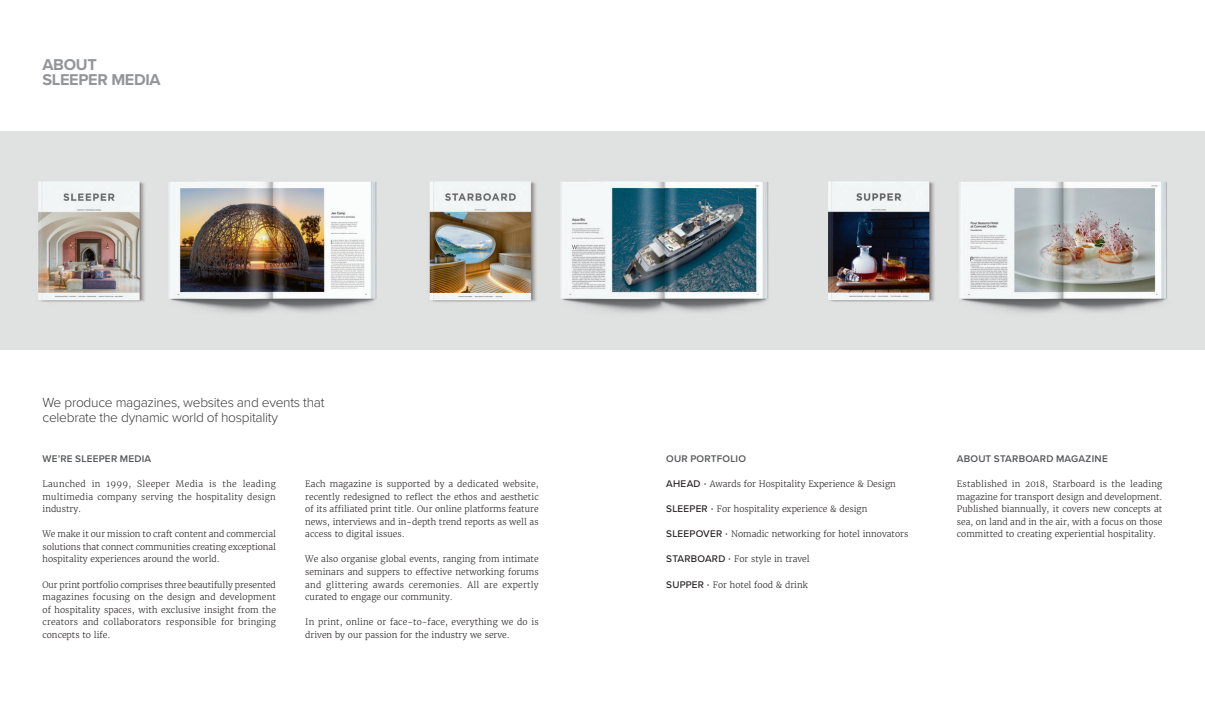
<style>
.page{position:relative;width:1205px;height:702px;background:#fff}
.page>*{position:absolute;margin:0;border:0;box-sizing:border-box;transform-origin:0 0}
.t1{font:700 16.25px "Proxima Nova";letter-spacing:-.02em;color:#939598}
.t2{font:300 13.75px "Proxima Nova";letter-spacing:-.02em;color:#3e3e3f}
.Paragraph_Style_1_co{font:600 10px "Proxima Nova";letter-spacing:.02em;color:#57585a}
.Paragraph_Style_1_co-2{font:300 8.75px/12.5px "Merriweather";color:#231f20;text-align:justify}
.s1{font-family:"Proxima Nova";font-weight:500;font-size:10px}
</style>
<div class="page">
<img style="left:0;top:131px;width:1205px;height:219px">
<p class="t1" style="left:43px;top:52px;width:56px">ABOUT</p>
<p class="t1" style="left:43px;top:67px;width:120px">SLEEPER MEDIA</p>
<p class="t2" style="left:43px;top:392px;width:284px">We produce magazines, websites and events that</p>
<p class="t2" style="left:43px;top:407px;width:237px">celebrate the dynamic world of hospitality</p>
<p class="Paragraph_Style_1_co" style="left:43px;top:451px;width:110px">WE’RE SLEEPER MEDIA</p>
<p class="Paragraph_Style_1_co-2" style="left:43px;top:478px;width:235px">Launched in 1999, Sleeper Media is the leading multimedia company serving the hospitality design industry.</p>
<p class="Paragraph_Style_1_co-2" style="left:43px;top:528px;width:235px">We make it our mission to craft content and commercial solutions that connect communities creating exceptional hospitality experiences around the world.</p>
<p class="Paragraph_Style_1_co-2" style="left:43px;top:578px;width:235px">Our print portfolio comprises three beautifully presented magazines focusing on the design and development of hospitality spaces, with exclusive insight from the creators and collaborators responsible for bringing concepts to life.</p>
<p class="Paragraph_Style_1_co-2" style="left:305px;top:478px;width:235px">Each magazine is supported by a dedicated website, recently redesigned to reflect the ethos and aesthetic of its affiliated print title. Our online platforms feature news, interviews and in-depth trend reports as well as access to digital issues.</p>
<p class="Paragraph_Style_1_co-2" style="left:305px;top:553px;width:235px">We also organise global events, ranging from intimate seminars and suppers to effective networking forums and glittering awards ceremonies. All are expertly curated to engage our community.</p>
<p class="Paragraph_Style_1_co-2" style="left:305px;top:615px;width:235px">In print, online or face-to-face, everything we do is driven by our passion for the industry we serve.</p>
<p class="Paragraph_Style_1_co" style="left:666px;top:451px;width:81px">OUR PORTFOLIO</p>
<p class="Paragraph_Style_1_co-2" style="left:666px;top:478px;width:231px"><span class="s1">AHEAD</span> • Awards for Hospitality Experience &amp; Design</p>
<p class="Paragraph_Style_1_co-2" style="left:666px;top:503px;width:203px"><span class="s1">SLEEPER</span> • For hospitality experience &amp; design</p>
<p class="Paragraph_Style_1_co-2" style="left:666px;top:528px;width:243px"><span class="s1">SLEEPOVER</span> • Nomadic networking for hotel innovators</p>
<p class="Paragraph_Style_1_co-2" style="left:666px;top:553px;width:145px"><span class="s1">STARBOARD</span> • For style in travel</p>
<p class="Paragraph_Style_1_co-2" style="left:666px;top:578px;width:143px"><span class="s1">SUPPER</span> • For hotel food &amp; drink</p>
<p class="Paragraph_Style_1_co" style="left:957px;top:451px;width:152px">ABOUT STARBOARD MAGAZINE</p>
<p class="Paragraph_Style_1_co-2" style="left:957px;top:478px;width:207px">Established in 2018, Starboard is the leading magazine for transport design and development.<br>Published biannually, it covers new concepts at sea, on land and in the air, with a focus on those committed to creating experiential hospitality.</p>
</div>
